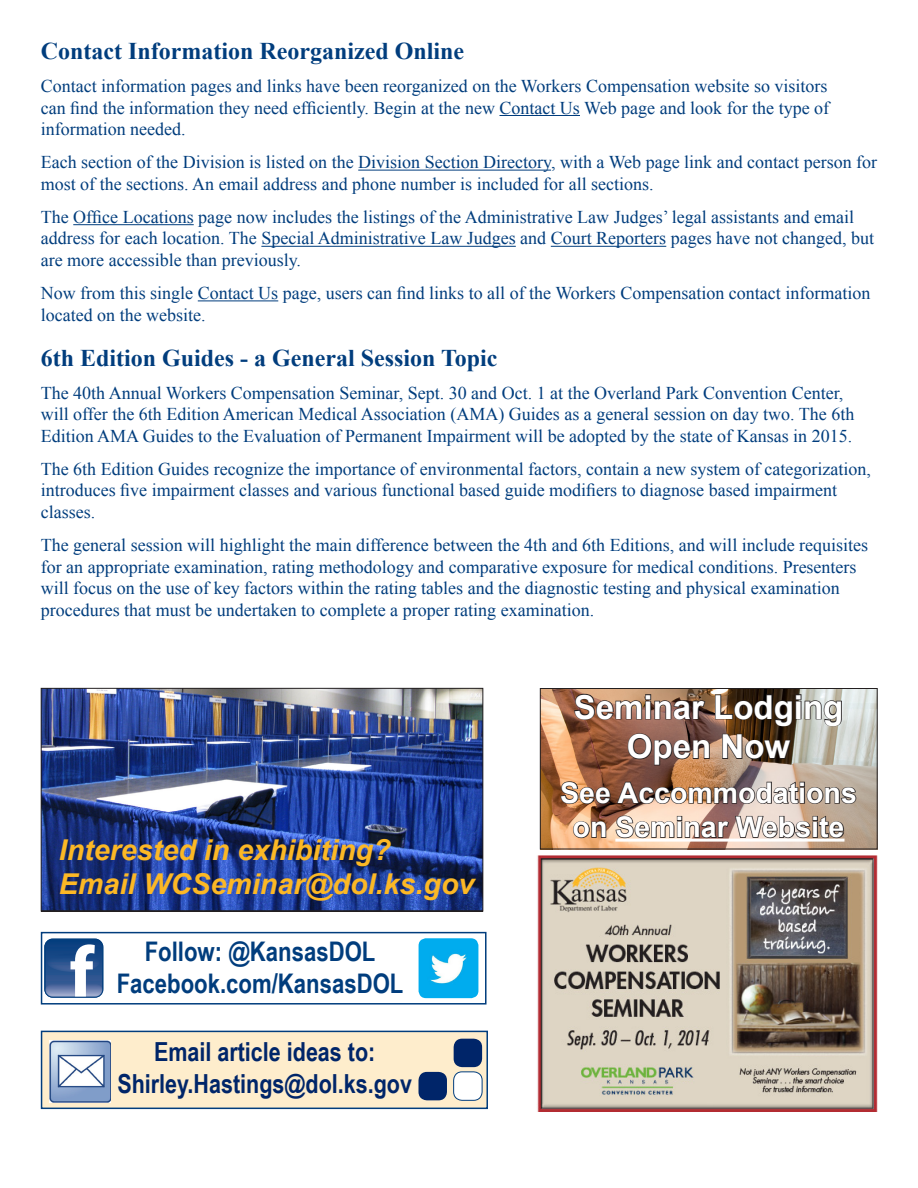
<style>
.page{position:relative;width:918px;height:1188px;background:#fff}
.page>*{position:absolute;margin:0;border:0;box-sizing:border-box;transform-origin:0 0}
.t1{font:700 33px/39.6px "Arial";color:#fff;text-align:center}
.t2{font:italic 700 28.65px/34.5px "Arial";color:#fcb825}
.t3{font:700 28.5px/34.2px "Arial";color:#fff;text-align:center}
.t4{font:700 27px "Arial Narrow";color:#013d7d}
.t5{font:700 26.25px "Arial Narrow";color:#002569}
.t6{font:700 24px "Times New Roman";color:#013d7d}
.t7{font:18px/21.6px "Times New Roman";color:#013d7d}
</style>
<div class="page">
<hr style="left:500px;top:115px;width:80px;height:1px;background:#013d7d">
<hr style="left:358px;top:170px;width:193px;height:1px;background:#013d7d">
<hr style="left:73px;top:224px;width:121px;height:1px;background:#013d7d">
<hr style="left:261px;top:246px;width:255px;height:1px;background:#013d7d">
<hr style="left:551px;top:246px;width:115px;height:1px;background:#013d7d">
<hr style="left:198px;top:300px;width:80px;height:1px;background:#013d7d">
<div style="left:41px;top:1031px;width:447px;height:78px;background:#feedcc;border:2px solid #013d7d"></div>
<img style="left:50px;top:1041px;width:61px;height:61px">
<div style="left:419px;top:1072px;width:28px;height:28px;background:#002569;border-radius:9px"></div>
<div style="left:454px;top:1072px;width:28px;height:28px;background:#fff;border-radius:9px"></div>
<div style="left:453px;top:1072px;width:29px;height:29px;border:1px solid #013d7d;border-radius:9px"></div>
<div style="left:454px;top:1039px;width:28px;height:28px;background:#002569;border-radius:9px"></div>
<div style="left:41px;top:932px;width:446px;height:73px;border:2px solid #013d7d"></div>
<svg style="left:45px;top:939px;width:58px;height:58px"></svg>
<div style="left:45px;top:939px;width:58px;height:58px;border:1px solid #013d7d;border-radius:8px"></div>
<img style="left:419px;top:938px;width:59px;height:60px">
<img style="left:43px;top:690px;width:438px;height:220px">
<div style="left:41px;top:688px;width:442px;height:224px;border:1px solid #231f20"></div>
<img style="left:537px;top:856px;width:340px;height:256px">
<img style="left:542px;top:690px;width:334px;height:157px">
<div style="left:540px;top:688px;width:338px;height:161px;border:1px solid #231f20"></div>
<hr style="left:615px;top:839px;width:230px;height:3px;background:#fff">
<svg style="left:573px;top:693px;width:133px;height:28px;background:#7e5a48"></svg>
<svg style="left:714px;top:693px;width:129px;height:34px;background:#625648"></svg>
<svg style="left:627px;top:733px;width:84px;height:33px;background:#775244"></svg>
<svg style="left:721px;top:733px;width:71px;height:27px;background:#564232"></svg>
<img style="left:560px;top:780px;width:297px;height:25px">
<svg style="left:572px;top:820px;width:35px;height:19px"></svg>
<svg style="left:615px;top:814px;width:230px;height:25px;background:#a48f83"></svg>
<p class="t6" style="left:41px;top:34px;width:425px">Contact Information Reorganized Online</p>
<p class="t7" style="left:41px;top:75px;width:790px;text-align:justify">Contact information pages and links have been reorganized on the Workers Compensation website so visitors can find the information they need efficiently. Begin at the new Contact Us Web page and look for the type of information needed.</p>
<p class="t7" style="left:41px;top:151px;width:838px">Each section of the Division is listed on the Division Section Directory, with a Web page link and contact person for most of the sections. An email address and phone number is included for all sections.</p>
<p class="t7" style="left:41px;top:206px;width:835px">The Office Locations page now includes the listings of the Administrative Law Judges’ legal assistants and email address for each location. The Special Administrative Law Judges and Court Reporters pages have not changed, but are more accessible than previously.</p>
<p class="t7" style="left:41px;top:282px;width:831px">Now from this single Contact Us page, users can find links to all of the Workers Compensation contact information located on the website.</p>
<p class="t6" style="left:41px;top:341px;width:458px">6th Edition Guides - a General Session Topic</p>
<p class="t7" style="left:41px;top:381px;width:815px">The 40th Annual Workers Compensation Seminar, Sept. 30 and Oct. 1 at the Overland Park Convention Center, will offer the 6th Edition American Medical Association (AMA) Guides as a general session on day two. The 6th<br>Edition AMA Guides to the Evaluation of Permanent Impairment will be adopted by the state of Kansas in 2015.</p>
<p class="t7" style="left:41px;top:458px;width:832px">The 6th Edition Guides recognize the importance of environmental factors, contain a new system of categorization, introduces five impairment classes and various functional based guide modifiers to diagnose based impairment classes.</p>
<p class="t7" style="left:41px;top:534px;width:829px">The general session will highlight the main difference between the 4th and 6th Editions, and will include requisites for an appropriate examination, rating methodology and comparative exposure for medical conditions. Presenters will focus on the use of key factors within the rating tables and the diagnostic testing and physical examination procedures that must be undertaken to complete a proper rating examination.</p>
<p class="t2" style="left:59px;top:833px;width:417px">Interested in exhibiting?<br>Email WCSeminar@dol.ks.gov</p>
<p class="t4" style="left:145px;top:931px;width:232px">Follow: @KansasDOL</p>
<p class="t4" style="left:117px;top:963px;width:288px">Facebook.com/KansasDOL</p>
<p class="t5" style="left:154px;top:1032px;width:223px">Email article ideas to:</p>
<p class="t5" style="left:117px;top:1064px;width:296px">Shirley.Hastings@dol.ks.gov</p>
<p class="t1" style="left:574px;top:688px;width:271px">Seminar Lodging<br>Open Now</p>
<p class="t3" style="left:560px;top:777px;width:298px">See Accommodations on Seminar Website</p>
</div>
